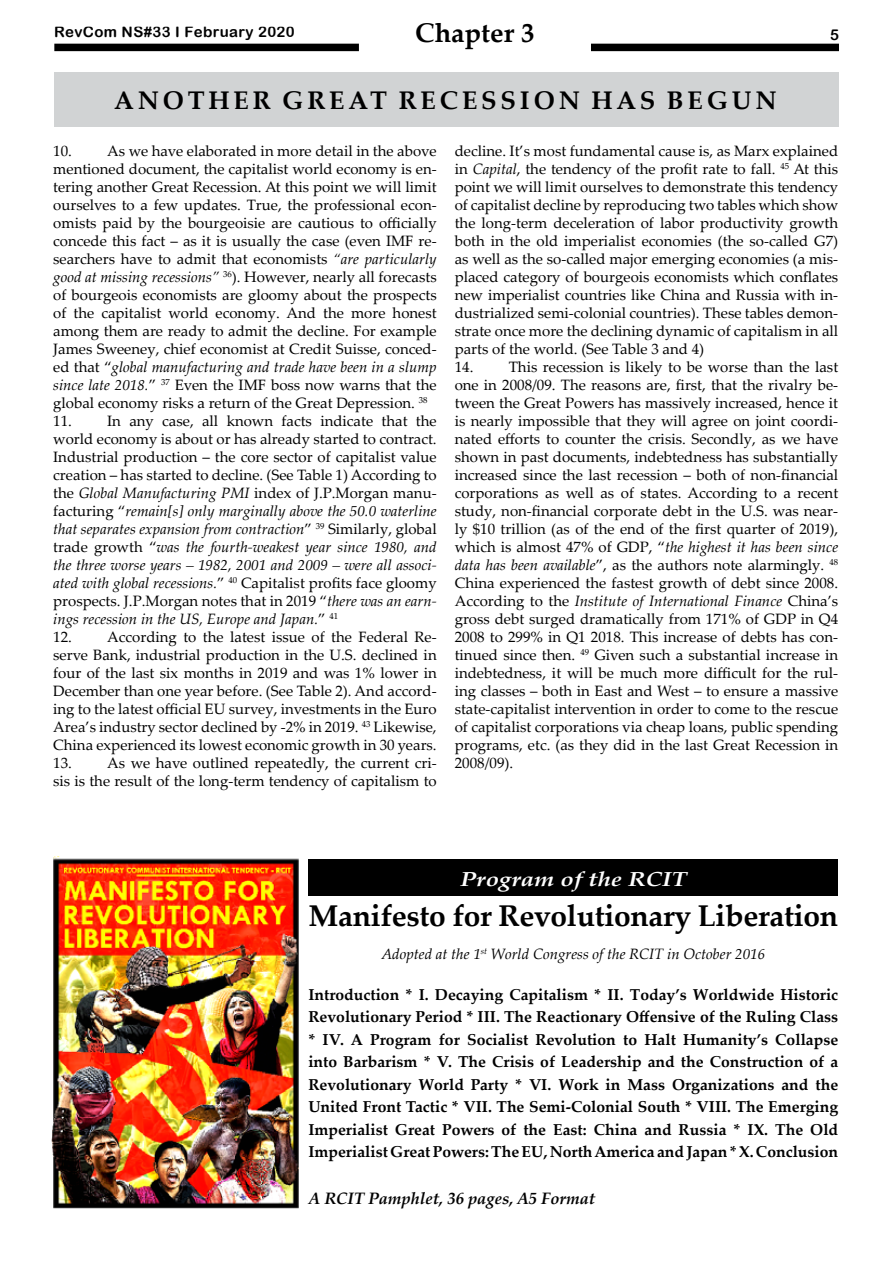
<style>
.page{position:relative;width:893px;height:1263px;background:#fff}
.page>*{position:absolute;margin:0;border:0;box-sizing:border-box;transform-origin:0 0}
.t1{font:700 30px "Palatino Linotype";letter-spacing:-.01em;color:#000}
.t2{font:700 27px "Palatino Linotype";color:#000}
.t3{font:700 25.5px "Palatino Linotype";letter-spacing:.15em;color:#000}
.t4{font:italic 700 20.25px "Palatino Linotype";color:#fff;scale:1.2 1}
.t5{font:italic 700 16.5px "Palatino Linotype";color:#000}
.t6{font:700 15.75px/22.5px "Palatino Linotype";color:#000;text-align:justify}
.t7{font:15px/18px "Palatino Linotype";color:#000;text-align:justify}
.t8{font:italic 15px "Palatino Linotype";color:#000}
.t9{font:15px "Arial Rounded MT Bold";letter-spacing:.025em;color:#000}
.s1{font-style:italic}
</style>
<div class="page">
<div style="left:54px;top:44px;width:785px;height:7px;background:#000"></div>
<div style="left:359px;top:22px;width:231px;height:35px;background:#fff"></div>
<div style="left:54px;top:72px;width:785px;height:54px;background:#d1d3d4"></div>
<img style="left:52px;top:857px;width:247px;height:351px">
<div style="left:308px;top:859px;width:530px;height:37px;background:#000"></div>
<p class="t9" style="left:54px;top:23px;width:242px">RevCom NS#33 I February 2020</p>
<h2 class="t2" style="left:415px;top:14px;width:121px">Chapter 3</h2>
<p class="t9" style="left:830px;top:26px;width:10px">5</p>
<h3 class="t3" style="left:114px;top:82px;width:384px">Anot her Gr eat Rec essi</h3>
<h3 class="t3" style="left:534px;top:82px;width:103px">on has</h3>
<h3 class="t3" style="left:667px;top:82px;width:111px">beg un</h3>
<p class="t7" style="left:53px;top:141px;width:385px">10. As we have elaborated in more detail in the above mentioned document, the capitalist world economy is en&shy;tering another Great Recession. At this point we will limit ourselves to a few updates. True, the professional econ&shy;omists paid by the bourgeoisie are cautious to officially concede this fact – as it is usually the case (even IMF re&shy;searchers have to admit that economists <span class="s1">“are particularly good at missing recessions”</span> <sup>36</sup>). However, nearly all forecasts of bourgeois economists are gloomy about the prospects of the capitalist world economy. And the more honest among them are ready to admit the decline. For example James Sweeney, chief economist at Credit Suisse, conced&shy;ed that “<span class="s1">global manufacturing and trade have been in a slump since late 2018.</span>” <sup>37</sup> Even the IMF boss now warns that the global economy risks a return of the Great Depression. <sup>38</sup></p>
<p class="t7" style="left:53px;top:411px;width:385px">11. In any case, all known facts indicate that the world economy is about or has already started to contract.<br>Industrial production – the core sector of capitalist value creation – has started to decline. (See Table 1) According to the <span class="s1">Global Manufacturing PMI</span> index of J.P.Morgan manu&shy;facturing “<span class="s1">remain[s] only marginally above the 50.0 waterline that separates expansion from contraction</span>” <sup>39</sup> Similarly, global trade growth “<span class="s1">was the fourth-weakest year since 1980, and the three worse years – 1982, 2001 and 2009 – were all associ&shy;ated with global recessions.</span>” <sup>40</sup> Capitalist profits face gloomy prospects. J.P.Morgan notes that in 2019 “<span class="s1">there was an earn&shy;ings recession in the US, Europe and Japan.</span>” <sup>41</sup></p>
<p class="t7" style="left:53px;top:627px;width:385px">12. According to the latest issue of the Federal Re&shy;serve Bank, industrial production in the U.S. declined in four of the last six months in 2019 and was 1% lower in December than one year before. (See Table 2). And accord&shy;ing to the latest official EU survey, investments in the Euro Area’s industry sector declined by -2% in 2019. <sup>43</sup> Likewise, China experienced its lowest economic growth in 30 years.</p>
<p class="t7" style="left:53px;top:753px;width:385px">13. As we have outlined repeatedly, the current cri&shy;sis is the result of the long-term tendency of capitalism to</p>
<p class="t7" style="left:455px;top:141px;width:385px">decline. It’s most fundamental cause is, as Marx explained in <span class="s1">Capital</span>, the tendency of the profit rate to fall. <sup>45</sup> At this point we will limit ourselves to demonstrate this tendency of capitalist decline by reproducing two tables which show the long-term deceleration of labor productivity growth both in the old imperialist economies (the so-called G7) as well as the so-called major emerging economies (a mis&shy;placed category of bourgeois economists which conflates new imperialist countries like China and Russia with in&shy;dustrialized semi-colonial countries). These tables demon&shy;strate once more the declining dynamic of capitalism in all parts of the world. (See Table 3 and 4)</p>
<p class="t7" style="left:455px;top:357px;width:385px">14. This recession is likely to be worse than the last one in 2008/09. The reasons are, first, that the rivalry be&shy;tween the Great Powers has massively increased, hence it is nearly impossible that they will agree on joint coordi&shy;nated efforts to counter the crisis. Secondly, as we have shown in past documents, indebtedness has substantially increased since the last recession – both of non-financial corporations as well as of states. According to a recent study, non-financial corporate debt in the U.S. was near&shy;ly $10 trillion (as of the end of the first quarter of 2019), which is almost 47% of GDP, “<span class="s1">the highest it has been since data has been available</span>”, as the authors note alarmingly. <sup>48<br></sup>China experienced the fastest growth of debt since 2008.<br>According to the <span class="s1">Institute of International Finance</span> China’s gross debt surged dramatically from 171% of GDP in Q4<br>2008 to 299% in Q1 2018. This increase of debts has con&shy;tinued since then. <sup>49</sup> Given such a substantial increase in indebtedness, it will be much more difficult for the rul&shy;ing classes – both in East and West – to ensure a massive state-capitalist intervention in order to come to the rescue of capitalist corporations via cheap loans, public spending programs, etc. (as they did in the last Great Recession in 2008/09).</p>
<h3 class="t4" style="left:460px;top:865px;width:190px">Program of the RCIT</h3>
<h1 class="t1" style="left:308px;top:895px;width:531px">Manifesto for Revolutionary Liberation</h1>
<p class="t8" style="left:381px;top:943px;width:385px">Adopted at the 1<sup>st</sup> World Congress of the RCIT in October 2016</p>
<p class="t6" style="left:308px;top:982px;width:531px">Introduction * I. Decaying Capitalism * II. Today’s Worldwide Historic Revolutionary Period * III. The Reactionary Offensive of the Ruling Class * IV. A Program for Socialist Revolution to Halt Humanity’s Collapse into Barbarism * V. The Crisis of Leadership and the Construction of a Revolutionary World Party * VI. Work in Mass Organizations and the United Front Tactic * VII. The Semi-Colonial South * VIII. The Emerging Imperialist Great Powers of the East: China and Russia * IX. The Old Imperialist Great Powers: The EU, North America and Japan * X. Conclusion</p>
<p class="t5" style="left:308px;top:1186px;width:289px">A RCIT Pamphlet, 36 pages, A5 Format</p>
</div>
